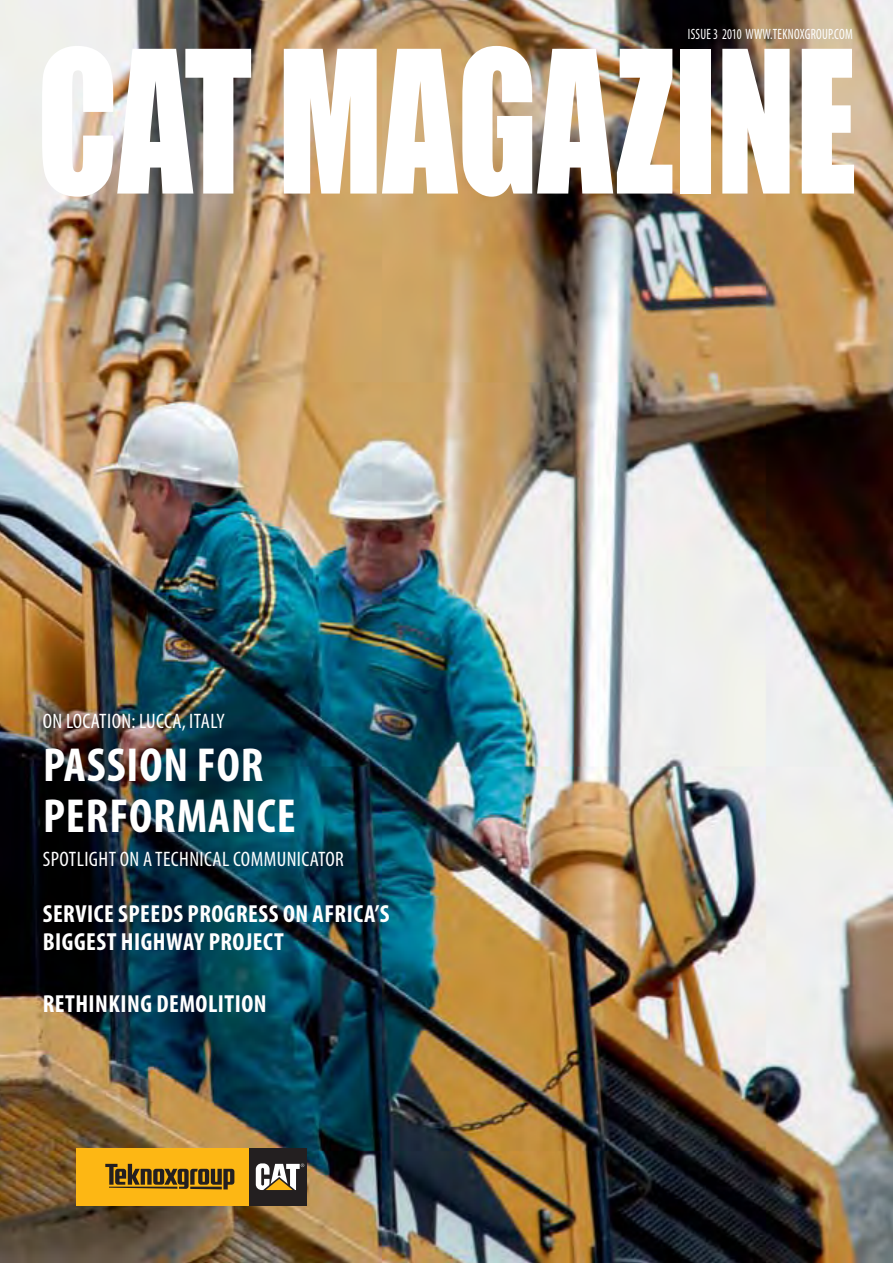
<style>
.page{position:relative;width:893px;height:1263px;background:#fff}
.page>*{position:absolute;margin:0;border:0;box-sizing:border-box;transform-origin:0 0}
.t1{font:183px "Impact";color:#fff;scale:.8 1}
.t2{font:700 condensed 48px/51px "Myriad Pro";letter-spacing:.02em;color:#fff}
.t3{font:700 condensed 24.75px/27.8px "Myriad Pro";letter-spacing:.02em;color:#fff}
.t4{font:condensed 21px "Myriad Pro";letter-spacing:.02em;color:#fff}
.t5{font:condensed 15px "Myriad Pro";letter-spacing:.02em;color:#fff;scale:.85 1}
</style>
<div class="page">
<img style="left:0;top:0;width:892px;height:1263px">
<div style="left:249px;top:1148px;width:57px;height:57px;background:#231f20"></div>
<svg style="left:256px;top:1163px;width:48px;height:27px"></svg>
<div style="left:77px;top:1148px;width:172px;height:57px;background:#fdb714"></div>
<svg style="left:105px;top:1164px;width:129px;height:26px"></svg>
<p class="t5" style="left:688px;top:29px;width:195px">ISSUE 3 2010 WWW.TEKNOXGROUP.COM</p>
<h1 class="t1" style="left:37px;top:63px;width:1026px">CAT MAGAZINE</h1>
<p class="t4" style="left:43px;top:713px;width:183px">ON LOCATION: LUCCA, ITALY</p>
<h2 class="t2" style="left:43px;top:739px;width:254px">PASSION FOR<br>PERFORMANCE</h2>
<p class="t4" style="left:43px;top:851px;width:302px">SPOTLIGHT ON A TECHNICAL COMMUNICATOR</p>
<p class="t3" style="left:43px;top:900px;width:348px">SERVICE SPEEDS PROGRESS ON AFRICA’S<br>BIGGEST HIGHWAY PROJECT</p>
<p class="t3" style="left:43px;top:990px;width:225px">RETHINKING DEMOLITION</p>
</div>
